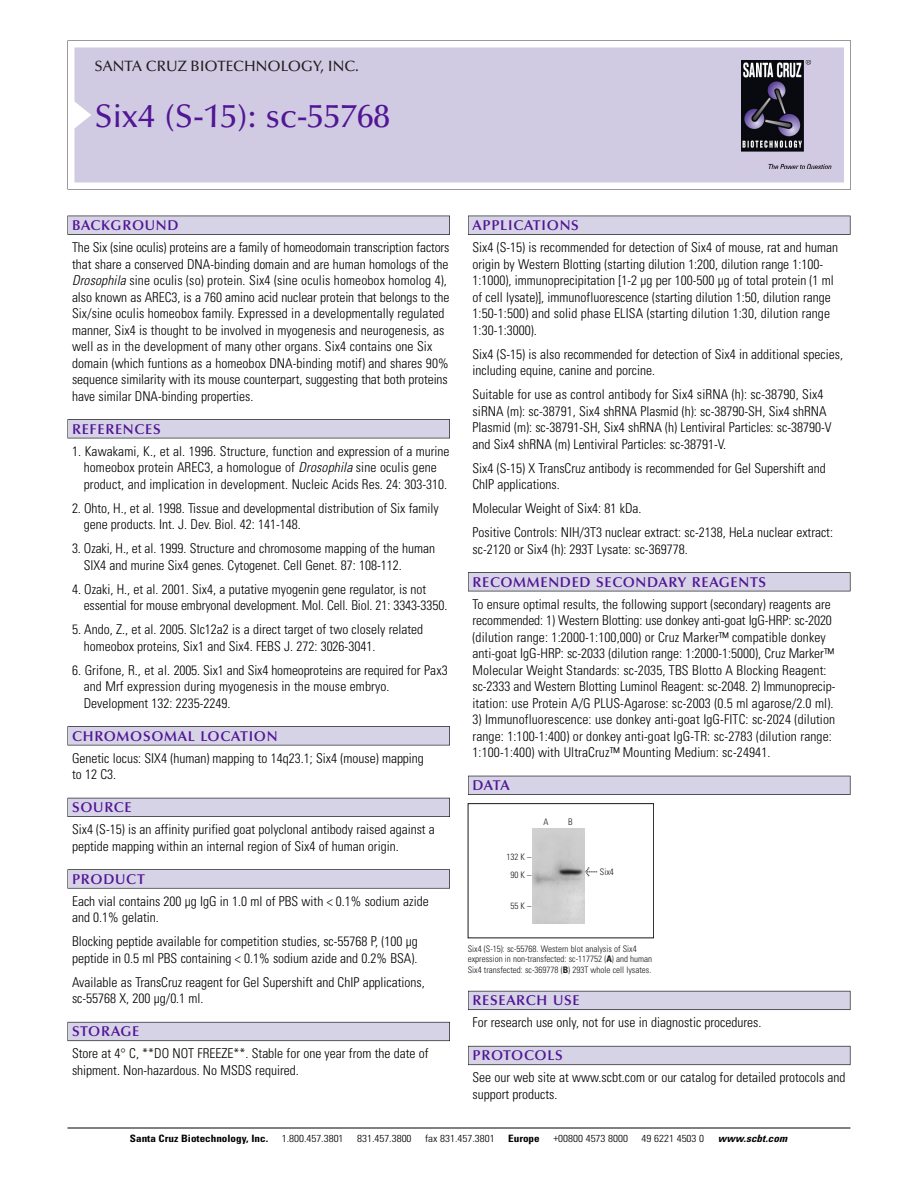
<style>
.page{position:relative;width:918px;height:1188px;background:#fff}
.page>*{position:absolute;margin:0;border:0;box-sizing:border-box;transform-origin:0 0}
.t1{font:500 33px "Optima";color:#511695}
.t2{font:500 15px "Optima";color:#231f20}
.t3{font:600 14.25px "Optima";letter-spacing:.05em;color:#511695}
.t4{font:300 condensed 13.5px/16.5px "Univers";color:#000}
.t5{font:300 condensed 10.2px "Univers";color:#000;scale:1.1 1}
.t6{font:700 condensed 10.2px "Univers";color:#000;scale:1.1 1}
.t7{font:italic 700 condensed 10.2px "Univers";letter-spacing:.005em;color:#000;scale:1.1 1}
.t8{font:9px/10.5px "Univers Condensed Light+IQPWDI";color:#191919}
.s1{font-style:italic}
.s2{font-family:"Meta Plus Book Roman+EQNZYO";font-size:10.5px}
.s3{font-family:"Univers Condensed Bold+SZNKRG"}
</style>
<div class="page">
<svg style="left:68px;top:40px;width:783px;height:149px"></svg>
<div style="left:74px;top:47px;width:770px;height:135px;background:#d1cae3"></div>
<img style="left:741px;top:60px;width:90px;height:108px">
<div style="left:68px;top:216px;width:382px;height:19px;background:#525155"></div>
<div style="left:68px;top:216px;width:381px;height:18px;background:#d7d3e7"></div>
<div style="left:68px;top:419px;width:382px;height:19px;background:#525155"></div>
<div style="left:68px;top:420px;width:381px;height:18px;background:#d7d3e7"></div>
<div style="left:68px;top:726px;width:382px;height:19px;background:#545357"></div>
<div style="left:68px;top:727px;width:381px;height:18px;background:#d7d3e7"></div>
<div style="left:68px;top:798px;width:382px;height:19px;background:#54535a"></div>
<div style="left:68px;top:798px;width:381px;height:18px;background:#d7d3e7"></div>
<svg style="left:68px;top:869px;width:382px;height:20px"></svg>
<div style="left:68px;top:870px;width:381px;height:18px;background:#d7d3e7"></div>
<div style="left:68px;top:1022px;width:382px;height:19px;background:#66646e"></div>
<div style="left:68px;top:1022px;width:381px;height:18px;background:#d7d3e7"></div>
<div style="left:468px;top:216px;width:382px;height:19px;background:#525155"></div>
<div style="left:468px;top:216px;width:382px;height:18px;background:#d7d3e7"></div>
<div style="left:468px;top:572px;width:382px;height:19px;background:#525155"></div>
<div style="left:468px;top:573px;width:382px;height:18px;background:#d7d3e7"></div>
<div style="left:468px;top:776px;width:382px;height:19px;background:#525158"></div>
<div style="left:468px;top:776px;width:382px;height:18px;background:#d7d3e7"></div>
<div style="left:468px;top:991px;width:382px;height:19px;background:#5b5a62"></div>
<div style="left:468px;top:991px;width:382px;height:18px;background:#d7d3e7"></div>
<div style="left:468px;top:1046px;width:382px;height:19px;background:#66646e"></div>
<div style="left:468px;top:1046px;width:382px;height:18px;background:#d7d3e7"></div>
<hr style="left:68px;top:1128px;width:782px;height:1px;background:#000">
<div style="left:468px;top:803px;width:186px;height:135px;border:1px solid #191919"></div>
<img style="left:533px;top:828px;width:51px;height:96px">
<p class="t2" style="left:94px;top:61px;width:266px">SANTA CRUZ BIOTECHNOLOGY, INC.</p>
<h1 class="t1" style="left:94px;top:103px;width:297px">Six4 (S-15): sc-55768</h1>
<p class="t3" style="left:72px;top:219px;width:108px">BACKGROUND</p>
<p class="t4" style="left:72px;top:240px;width:379px">The Six (sine oculis) proteins are a family of homeodomain transcription factors that share a conserved DNA-binding domain and are human homologs of the <span class="s1">Drosophila</span> sine oculis (so) protein. Six4 (sine oculis homeobox homolog 4), also known as AREC3, is a 760 amino acid nuclear protein that belongs to the Six/sine oculis homeobox family. Expressed in a developmentally regulated manner, Six4 is thought to be involved in myogenesis and neurogenesis, as well as in the development of many other organs. Six4 contains one Six domain (which funtions as a homeobox DNA-binding motif) and shares 90% sequence similarity with its mouse counterpart, suggesting that both proteins have similar DNA-binding properties.</p>
<p class="t3" style="left:72px;top:423px;width:90px">REFERENCES</p>
<p class="t4" style="left:84px;top:444px;width:367px;text-indent:-12px">1. Kawakami, K., et al. 1996. Structure, function and expression of a murine homeobox protein AREC3, a homologue of <span class="s1">Drosophila</span> sine oculis gene product, and implication in development. Nucleic Acids Res. 24: 303-310.</p>
<p class="t4" style="left:84px;top:501px;width:356px;text-indent:-12px">2. Ohto, H., et al. 1998. Tissue and developmental distribution of Six family gene products. Int. J. Dev. Biol. 42: 141-148.</p>
<p class="t4" style="left:84px;top:541px;width:353px;text-indent:-12px">3. Ozaki, H., et al. 1999. Structure and chromosome mapping of the human<br>SIX4 and murine Six4 genes. Cytogenet. Cell Genet. 87: 108-112.</p>
<p class="t4" style="left:84px;top:582px;width:365px;text-indent:-12px">4. Ozaki, H., et al. 2001. Six4, a putative myogenin gene regulator, is not essential for mouse embryonal development. Mol. Cell. Biol. 21: 3343-3350.</p>
<p class="t4" style="left:84px;top:622px;width:341px;text-indent:-12px">5. Ando, Z., et al. 2005. Slc12a2 is a direct target of two closely related homeobox proteins, Six1 and Six4. FEBS J. 272: 3026-3041.</p>
<p class="t4" style="left:84px;top:663px;width:366px;text-indent:-12px">6. Grifone, R., et al. 2005. Six1 and Six4 homeoproteins are required for Pax3 and Mrf expression during myogenesis in the mouse embryo.<br>Development 132: 2235-2249.</p>
<p class="t3" style="left:72px;top:730px;width:207px">CHROMOSOMAL LOCATION</p>
<p class="t4" style="left:72px;top:751px;width:353px">Genetic locus: SIX4 (human) mapping to 14q23.1; Six4 (mouse) mapping to 12 C3.</p>
<p class="t3" style="left:72px;top:802px;width:61px">SOURCE</p>
<p class="t4" style="left:72px;top:822px;width:364px">Six4 (S-15) is an affinity purified goat polyclonal antibody raised against a peptide mapping within an internal region of Six4 of human origin.</p>
<p class="t3" style="left:72px;top:873px;width:74px">PRODUCT</p>
<p class="t4" style="left:72px;top:894px;width:358px">Each vial contains 200 µg IgG in 1.0 ml of PBS with &lt; 0.1% sodium azide and 0.1% gelatin.</p>
<p class="t4" style="left:72px;top:934px;width:347px">Blocking peptide available for competition studies, sc-55768 P, (100 µg peptide in 0.5 ml PBS containing &lt; 0.1% sodium azide and 0.2% BSA).</p>
<p class="t4" style="left:72px;top:975px;width:354px">Available as TransCruz reagent for Gel Supershift and ChIP applications, sc-55768 X, 200 µg/0.1 ml.</p>
<p class="t3" style="left:72px;top:1026px;width:69px">STORAGE</p>
<p class="t4" style="left:72px;top:1046px;width:358px">Store at 4° C, **DO NOT FREEZE**. Stable for one year from the date of shipment. Non-hazardous. No MSDS required.</p>
<p class="t3" style="left:473px;top:219px;width:108px">APPLICATIONS</p>
<p class="t4" style="left:473px;top:240px;width:367px">Six4 (S-15) is recommended for detection of Six4 of mouse, rat and human origin by Western Blotting (starting dilution 1:200, dilution range 1:100- 1:1000), immunoprecipitation [1-2 µg per 100-500 µg of total protein (1 ml of cell lysate)], immunofluorescence (starting dilution 1:50, dilution range 1:50-1:500) and solid phase ELISA (starting dilution 1:30, dilution range 1:30-1:3000).</p>
<p class="t4" style="left:473px;top:347px;width:372px">Six4 (S-15) is also recommended for detection of Six4 in additional species, including equine, canine and porcine.</p>
<p class="t4" style="left:473px;top:387px;width:361px">Suitable for use as control antibody for Six4 siRNA (h): sc-38790, Six4 siRNA (m): sc-38791, Six4 shRNA Plasmid (h): sc-38790-SH, Six4 shRNA Plasmid (m): sc-38791-SH, Six4 shRNA (h) Lentiviral Particles: sc-38790-V and Six4 shRNA (m) Lentiviral Particles: sc-38791-V.</p>
<p class="t4" style="left:473px;top:461px;width:355px">Six4 (S-15) X TransCruz antibody is recommended for Gel Supershift and<br>ChIP applications.</p>
<p class="t4" style="left:473px;top:497px;width:362px;line-height:24px">Molecular Weight of Six4: 81 kDa.<br>Positive Controls: NIH/3T3 nuclear extract: sc-2138, HeLa nuclear extract:</p>
<p class="t4" style="left:473px;top:542px;width:217px">sc-2120 or Six4 (h): 293T Lysate: sc-369778.</p>
<p class="t3" style="left:473px;top:576px;width:295px">RECOMMENDED SECONDARY REAGENTS</p>
<p class="t4" style="left:473px;top:597px;width:364px">To ensure optimal results, the following support (secondary) reagents are recommended: 1) Western Blotting: use donkey anti-goat IgG-HRP: sc-2020 (dilution range: 1:2000-1:100,000) or Cruz Marker™ compatible donkey anti-goat IgG-HRP: sc-2033 (dilution range: 1:2000-1:5000), Cruz Marker™ Molecular Weight Standards: sc-2035, TBS Blotto A Blocking Reagent: sc-2333 and Western Blotting Luminol Reagent: sc-2048. 2) Immunoprecip&shy;itation: use Protein A/G PLUS-Agarose: sc-2003 (0.5 ml agarose/2.0 ml).</p>
<p class="t4" style="left:473px;top:712px;width:364px">3) Immunofluorescence: use donkey anti-goat IgG-FITC: sc-2024 (dilution range: 1:100-1:400) or donkey anti-goat IgG-TR: sc-2783 (dilution range:<br>1:100-1:400) with UltraCruz™ Mounting Medium: sc-24941.</p>
<p class="t3" style="left:473px;top:780px;width:39px">DATA</p>
<p class="t8" style="left:507px;top:849px;width:26px;line-height:17.4px;text-align:center">132 K –<br>90K–</p>
<p class="t8" style="left:511px;top:902px;width:22px">55K–</p>
<p class="t8" style="left:543px;top:818px;width:7px">A</p>
<p class="t8" style="left:568px;top:818px;width:6px">B</p>
<p class="t8" style="left:585px;top:867px;width:30px"><span class="s2">&lt;</span> Six4</p>
<p class="t8" style="left:468px;top:944px;width:186px">Six4 (S-15): sc-55768. Western blot analysis of Six4 expression in non-transfected: sc-117752 (<span class="s3">A</span>) and human<br>Six4 transfected: sc-369778 (<span class="s3">B</span>) 293T whole cell lysates.</p>
<p class="t3" style="left:473px;top:995px;width:109px">RESEARCH USE</p>
<p class="t4" style="left:473px;top:1015px;width:290px">For research use only, not for use in diagnostic procedures.</p>
<p class="t3" style="left:473px;top:1050px;width:92px">PROTOCOLS</p>
<p class="t4" style="left:473px;top:1070px;width:375px">See our web site at www.scbt.com or our catalog for detailed protocols and support products.</p>
<p class="t6" style="left:130px;top:1135px;width:127px">Santa Cruz Biotechnology, Inc.</p>
<p class="t5" style="left:282px;top:1135px;width:58px">1.800.457.3801</p>
<p class="t5" style="left:357px;top:1135px;width:51px">831.457.3800</p>
<p class="t5" style="left:425px;top:1135px;width:65px">fax 831.457.3801</p>
<p class="t6" style="left:508px;top:1135px;width:30px">Europe</p>
<p class="t5" style="left:553px;top:1135px;width:69px">+00800 4573 8000</p>
<p class="t5" style="left:642px;top:1135px;width:58px">49 6221 4503 0</p>
<p class="t7" style="left:718px;top:1135px;width:64px">www.scbt.com</p>
</div>
